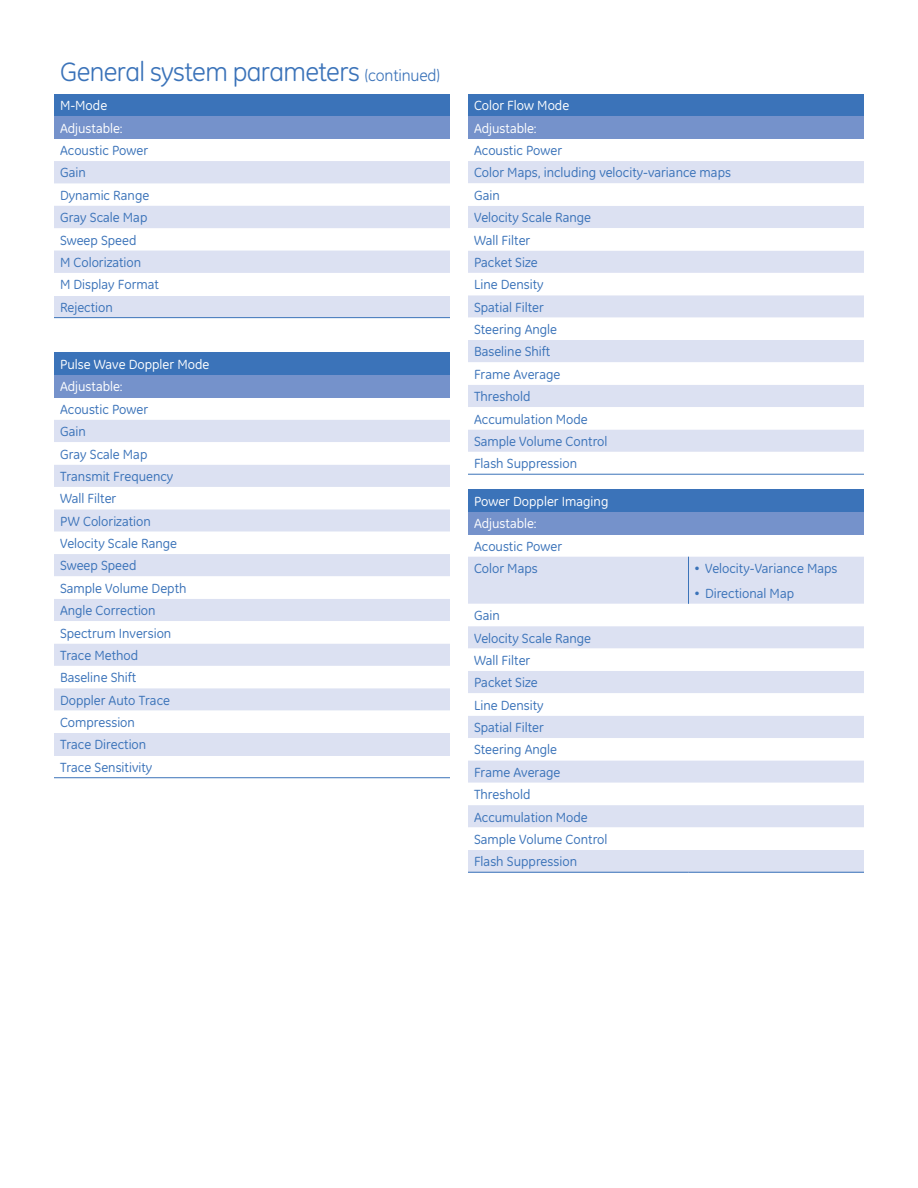
<style>
.page{position:relative;width:918px;height:1188px;background:#fff}
.page>*{position:absolute;margin:0;border:0;box-sizing:border-box;transform-origin:0 0}
.t1{font:27px "GE Inspira";letter-spacing:-.025em;color:#3b73b9}
.t2{font:13.5px/22.4px "GE Inspira Book Alt";color:#3b73b9}
.t3{font:13.5px/22.4px "GE Inspira Book Alt";color:#fff}
.s1{font-size:16.5px}
.s2{font-size:11.25px}
</style>
<div class="page">
<div style="left:54px;top:94px;width:396px;height:22px;background:#3b73b9"></div>
<div style="left:54px;top:116px;width:396px;height:23px;background:#7592cb"></div>
<svg style="left:54px;top:161px;width:396px;height:156px;fill:#dce1f2"></svg>
<div style="left:54px;top:273px;width:396px;height:22px;background:#fff"></div>
<hr style="left:54px;top:317px;width:396px;height:1px;background:#3b73b9">
<div style="left:54px;top:353px;width:396px;height:22px;background:#3b73b9"></div>
<div style="left:54px;top:375px;width:396px;height:22px;background:#7592cb"></div>
<div style="left:54px;top:420px;width:396px;height:22px;background:#dce1f2"></div>
<svg style="left:54px;top:465px;width:396px;height:291px"></svg>
<div style="left:54px;top:733px;width:396px;height:22px;background:#dce1f2"></div>
<hr style="left:54px;top:777px;width:396px;height:1px;background:#3b73b9">
<div style="left:468px;top:94px;width:396px;height:22px;background:#3b73b9"></div>
<div style="left:468px;top:116px;width:396px;height:23px;background:#7592cb"></div>
<div style="left:468px;top:161px;width:396px;height:22px;background:#dce1f2"></div>
<svg style="left:468px;top:206px;width:396px;height:268px"></svg>
<hr style="left:468px;top:474px;width:396px;height:1px;background:#3b73b9">
<div style="left:468px;top:490px;width:396px;height:22px;background:#3b73b9"></div>
<div style="left:468px;top:512px;width:396px;height:22px;background:#7592cb"></div>
<div style="left:468px;top:557px;width:396px;height:47px;background:#dce1f2"></div>
<svg style="left:468px;top:626px;width:396px;height:201px;fill:#dce1f2"></svg>
<div style="left:468px;top:850px;width:396px;height:22px;background:#dce1f2"></div>
<hr style="left:468px;top:872px;width:220px;height:1px;background:#3b73b9">
<hr style="left:688px;top:872px;width:176px;height:1px;background:#3b73b9">
<hr style="left:688px;top:557px;width:1px;height:47px;background:#3b73b9">
<h1 class="t1" style="left:60px;top:56px;width:381px">General system parameters <span class="s1">(continued)</span></h1>
<p class="t3" style="left:60px;top:95px;width:64px">M-Mode<br>Adjustable:</p>
<p class="t2" style="left:60px;top:139px;width:101px">Acoustic Power<br>Gain<br>Dynamic Range<br>Gray Scale Map<br>Sweep Speed<br>M Colorization<br>M Display Format<br>Rejection</p>
<p class="t3" style="left:60px;top:353px;width:151px">Pulse Wave Doppler Mode<br>Adjustable:</p>
<p class="t2" style="left:60px;top:398px;width:128px">Acoustic Power<br>Gain<br>Gray Scale Map<br>Transmit Frequency<br>Wall Filter<br>PW Colorization<br>Velocity Scale Range<br>Sweep Speed<br>Sample Volume Depth<br>Angle Correction<br>Spectrum Inversion<br>Trace Method<br>Baseline Shift<br>Doppler Auto Trace<br>Compression<br>Trace Direction<br>Trace Sensitivity</p>
<p class="t3" style="left:474px;top:95px;width:97px">Color Flow Mode<br>Adjustable:</p>
<p class="t2" style="left:474px;top:139px;width:259px">Acoustic Power<br>Color Maps, including velocity-variance maps<br>Gain<br>Velocity Scale Range<br>Wall Filter<br>Packet Size<br>Line Density<br>Spatial Filter<br>Steering Angle<br>Baseline Shift<br>Frame Average<br>Threshold<br>Accumulation Mode<br>Sample Volume Control<br>Flash Suppression</p>
<p class="t3" style="left:474px;top:490px;width:136px">Power Doppler Imaging<br>Adjustable:</p>
<p class="t2" style="left:474px;top:535px;width:90px">Acoustic Power<br>Color Maps</p>
<p class="t2" style="left:694px;top:557px;width:145px"><span class="s2">•</span> Velocity-Variance Maps</p>
<p class="t2" style="left:694px;top:582px;width:101px"><span class="s2">•</span> Directional Map</p>
<p class="t2" style="left:474px;top:604px;width:135px">Gain<br>Velocity Scale Range<br>Wall Filter<br>Packet Size<br>Line Density<br>Spatial Filter<br>Steering Angle<br>Frame Average<br>Threshold<br>Accumulation Mode<br>Sample Volume Control<br>Flash Suppression</p>
</div>
